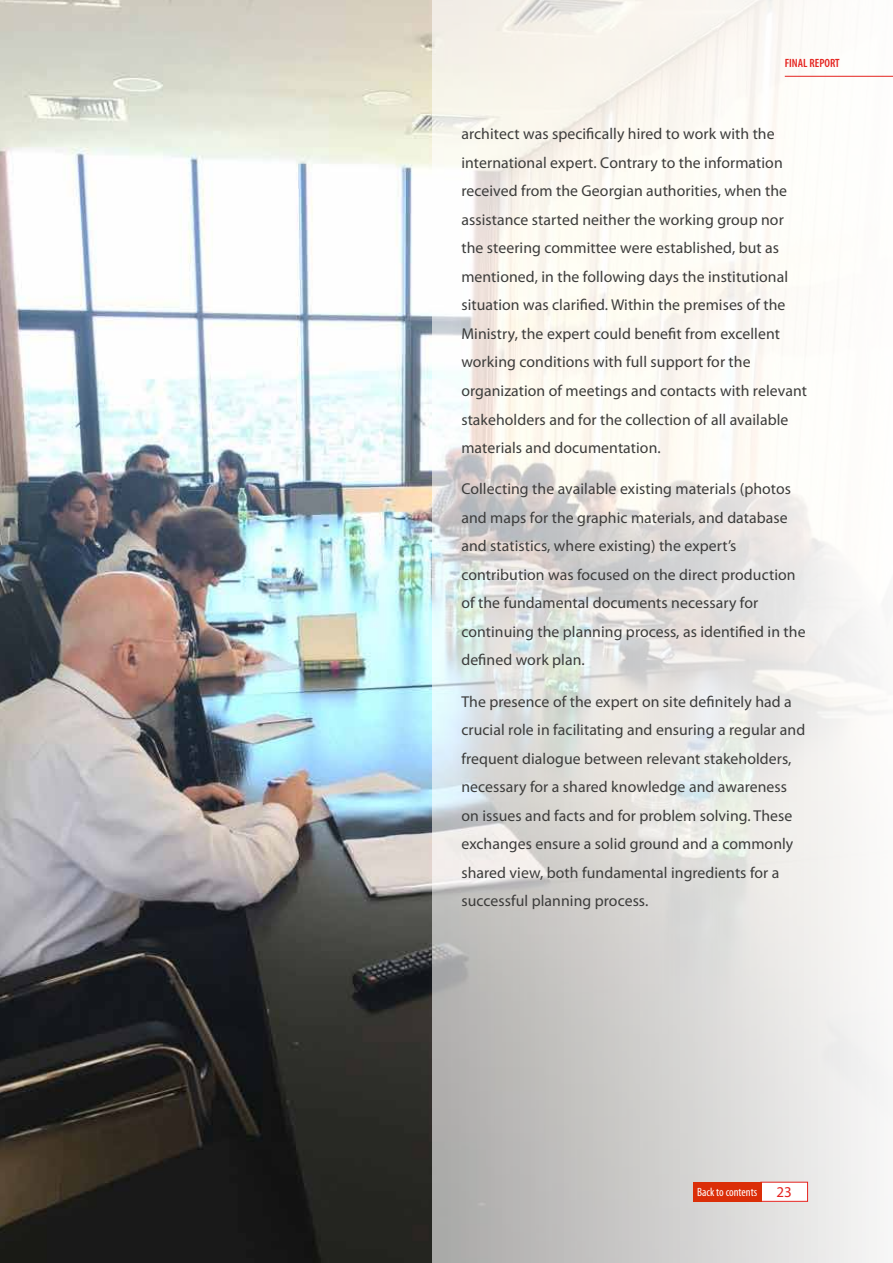
<style>
.page{position:relative;width:893px;height:1263px;background:#fff}
.page>*{position:absolute;margin:0;border:0;box-sizing:border-box;transform-origin:0 0}
.t1{font:15.75px/28.5px "Myriad Pro";letter-spacing:.005em;color:#3c3c3b}
.t2{font:15px "Myriad Pro";color:#e5231f}
.t3{font:condensed 12px "Myriad Pro";color:#fff}
.t4{font:600 condensed 12px "Myriad Pro";color:#e5231f}
</style>
<div class="page">
<img style="left:0;top:0;width:893px;height:1263px">
<hr style="left:785px;top:76px;width:108px;height:1px;background:#e5231f">
<div style="left:761px;top:1182px;width:46px;height:19px;background:#fff"></div>
<div style="left:760px;top:1182px;width:48px;height:20px;border:1px solid #e5231f"></div>
<div style="left:693px;top:1182px;width:68px;height:20px;background:#db2e08"></div>
<p class="t4" style="left:785px;top:57px;width:57px">FINAL REPORT</p>
<p class="t1" style="left:461px;top:120px;width:347px">architect was specifically hired to work with the international expert. Contrary to the information received from the Georgian authorities, when the assistance started neither the working group nor the steering committee were established, but as mentioned, in the following days the institutional situation was clarified. Within the premises of the Ministry, the expert could benefit from excellent working conditions with full support for the organization of meetings and contacts with relevant stakeholders and for the collection of all available materials and documentation.</p>
<p class="t1" style="left:461px;top:475px;width:346px">Collecting the available existing materials (photos and maps for the graphic materials, and database and statistics, where existing) the expert’s contribution was focused on the direct production of the fundamental documents necessary for continuing the planning process, as identified in the defined work plan.</p>
<p class="t1" style="left:461px;top:687px;width:345px">The presence of the expert on site definitely had a crucial role in facilitating and ensuring a regular and frequent dialogue between relevant stakeholders, necessary for a shared knowledge and awareness on issues and facts and for problem solving. These exchanges ensure a solid ground and a commonly shared view, both fundamental ingredients for a successful planning process.</p>
<p class="t3" style="left:697px;top:1186px;width:62px">Back to contents</p>
<p class="t2" style="left:776px;top:1184px;width:17px">23</p>
</div>
